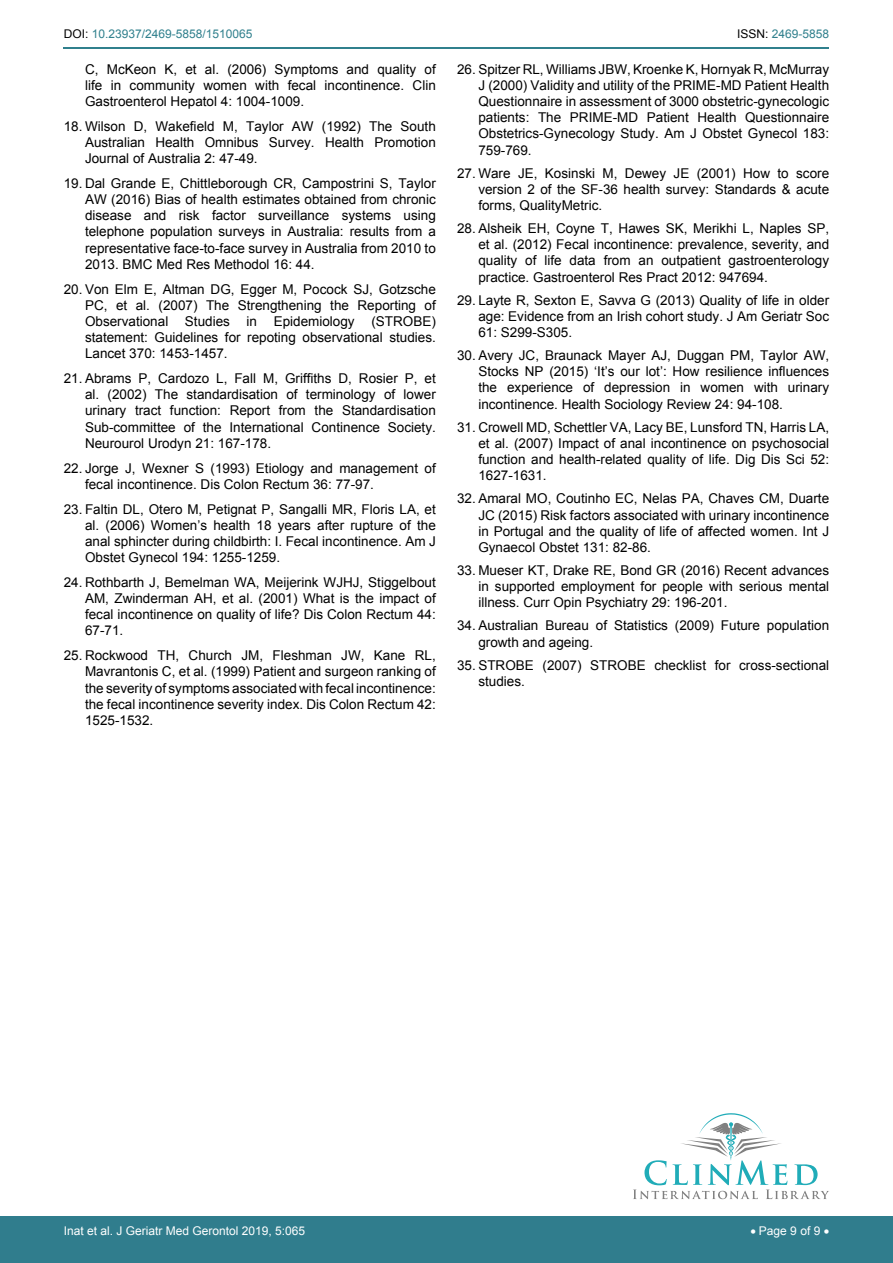
<style>
.page{position:relative;width:893px;height:1263px;background:#fff}
.page>*{position:absolute;margin:0;border:0;box-sizing:border-box;transform-origin:0 0}
.t1{font:13.5px/16.2px "Arial";color:#000;text-align:justify}
.t2{font:12px "Arial";color:#fff}
.t3{font:12px "Arial";color:#30808d}
.s1{color:#000}
</style>
<div class="page">
<hr style="left:64px;top:47px;width:765px;height:1px;background:#30808d">
<div style="left:0;top:1217px;width:893px;height:46px;background:#307d8d"></div>
<svg style="left:633px;top:1113px;width:196px;height:86px"></svg>
<p class="t3" style="left:64px;top:26px;width:190px"><span class="s1">DOI:</span> 10.23937/2469-5858/1510065</p>
<p class="t3" style="left:737px;top:26px;width:94px"><span class="s1">ISSN:</span> 2469-5858</p>
<p class="t1" style="left:85px;top:61px;width:352px">C, McKeon K, et al. (2006) Symptoms and quality of life in community women with fecal incontinence. Clin Gastroenterol Hepatol 4: 1004-1009.</p>
<p class="t1" style="left:85px;top:118px;width:352px;text-indent:-21px">18. Wilson D, Wakefield M, Taylor AW (1992) The South Australian Health Omnibus Survey. Health Promotion Journal of Australia 2: 47-49.</p>
<p class="t1" style="left:85px;top:175px;width:352px;text-indent:-21px">19. Dal Grande E, Chittleborough CR, Campostrini S, Taylor AW (2016) Bias of health estimates obtained from chronic disease and risk factor surveillance systems using telephone population surveys in Australia: results from a representative face-to-face survey in Australia from 2010 to 2013. BMC Med Res Methodol 16: 44.</p>
<p class="t1" style="left:85px;top:281px;width:352px;text-indent:-21px">20. Von Elm E, Altman DG, Egger M, Pocock SJ, Gotzsche PC, et al. (2007) The Strengthening the Reporting of Observational Studies in Epidemiology (STROBE) statement: Guidelines for repoting observational studies.<br>Lancet 370: 1453-1457.</p>
<p class="t1" style="left:85px;top:370px;width:352px;text-indent:-21px">21. Abrams P, Cardozo L, Fall M, Griffiths D, Rosier P, et al. (2002) The standardisation of terminology of lower urinary tract function: Report from the Standardisation Sub-committee of the International Continence Society.<br>Neurourol Urodyn 21: 167-178.</p>
<p class="t1" style="left:85px;top:460px;width:352px;text-indent:-21px">22. Jorge J, Wexner S (1993) Etiology and management of fecal incontinence. Dis Colon Rectum 36: 77-97.</p>
<p class="t1" style="left:85px;top:501px;width:352px;text-indent:-21px">23. Faltin DL, Otero M, Petignat P, Sangalli MR, Floris LA, et al. (2006) Women’s health 18 years after rupture of the anal sphincter during childbirth: I. Fecal incontinence. Am J Obstet Gynecol 194: 1255-1259.</p>
<p class="t1" style="left:85px;top:574px;width:352px;text-indent:-21px">24. Rothbarth J, Bemelman WA, Meijerink WJHJ, Stiggelbout AM, Zwinderman AH, et al. (2001) What is the impact of fecal incontinence on quality of life? Dis Colon Rectum 44:<br>67-71.</p>
<p class="t1" style="left:85px;top:647px;width:352px;text-indent:-21px">25. Rockwood TH, Church JM, Fleshman JW, Kane RL, Mavrantonis C, et al. (1999) Patient and surgeon ranking of the severity of symptoms associated with fecal incontinence: the fecal incontinence severity index. Dis Colon Rectum 42:<br>1525-1532.</p>
<p class="t1" style="left:478px;top:61px;width:352px;text-indent:-21px">26. Spitzer RL, Williams JBW, Kroenke K, Hornyak R, McMurray J (2000) Validity and utility of the PRIME-MD Patient Health Questionnaire in assessment of 3000 obstetric-gynecologic patients: The PRIME-MD Patient Health Questionnaire Obstetrics-Gynecology Study. Am J Obstet Gynecol 183:<br>759-769.</p>
<p class="t1" style="left:478px;top:165px;width:352px;text-indent:-21px">27. Ware JE, Kosinski M, Dewey JE (2001) How to score version 2 of the SF-36 health survey: Standards &amp; acute forms, QualityMetric.</p>
<p class="t1" style="left:478px;top:220px;width:352px;text-indent:-21px">28. Alsheik EH, Coyne T, Hawes SK, Merikhi L, Naples SP, et al. (2012) Fecal incontinence: prevalence, severity, and quality of life data from an outpatient gastroenterology practice. Gastroenterol Res Pract 2012: 947694.</p>
<p class="t1" style="left:478px;top:292px;width:352px;text-indent:-21px">29. Layte R, Sexton E, Savva G (2013) Quality of life in older age: Evidence from an Irish cohort study. J Am Geriatr Soc 61: S299-S305.</p>
<p class="t1" style="left:478px;top:347px;width:352px;text-indent:-21px">30. Avery JC, Braunack Mayer AJ, Duggan PM, Taylor AW, Stocks NP (2015) ‘It’s our lot’: How resilience influences the experience of depression in women with urinary incontinence. Health Sociology Review 24: 94-108.</p>
<p class="t1" style="left:478px;top:419px;width:352px;text-indent:-21px">31. Crowell MD, Schettler VA, Lacy BE, Lunsford TN, Harris LA, et al. (2007) Impact of anal incontinence on psychosocial function and health-related quality of life. Dig Dis Sci 52:<br>1627-1631.</p>
<p class="t1" style="left:478px;top:491px;width:352px;text-indent:-21px">32. Amaral MO, Coutinho EC, Nelas PA, Chaves CM, Duarte JC (2015) Risk factors associated with urinary incontinence in Portugal and the quality of life of affected women. Int J Gynaecol Obstet 131: 82-86.</p>
<p class="t1" style="left:478px;top:562px;width:352px;text-indent:-21px">33. Mueser KT, Drake RE, Bond GR (2016) Recent advances in supported employment for people with serious mental illness. Curr Opin Psychiatry 29: 196-201.</p>
<p class="t1" style="left:478px;top:618px;width:352px;text-indent:-21px">34. Australian Bureau of Statistics (2009) Future population growth and ageing.</p>
<p class="t1" style="left:478px;top:657px;width:352px;text-indent:-21px">35. STROBE (2007) STROBE checklist for cross-sectional studies.</p>
<p class="t2" style="left:64px;top:1223px;width:243px">Inat et al. J Geriatr Med Gerontol 2019, 5:065</p>
<p class="t2" style="left:750px;top:1223px;width:80px">• Page 9 of 9 •</p>
</div>
